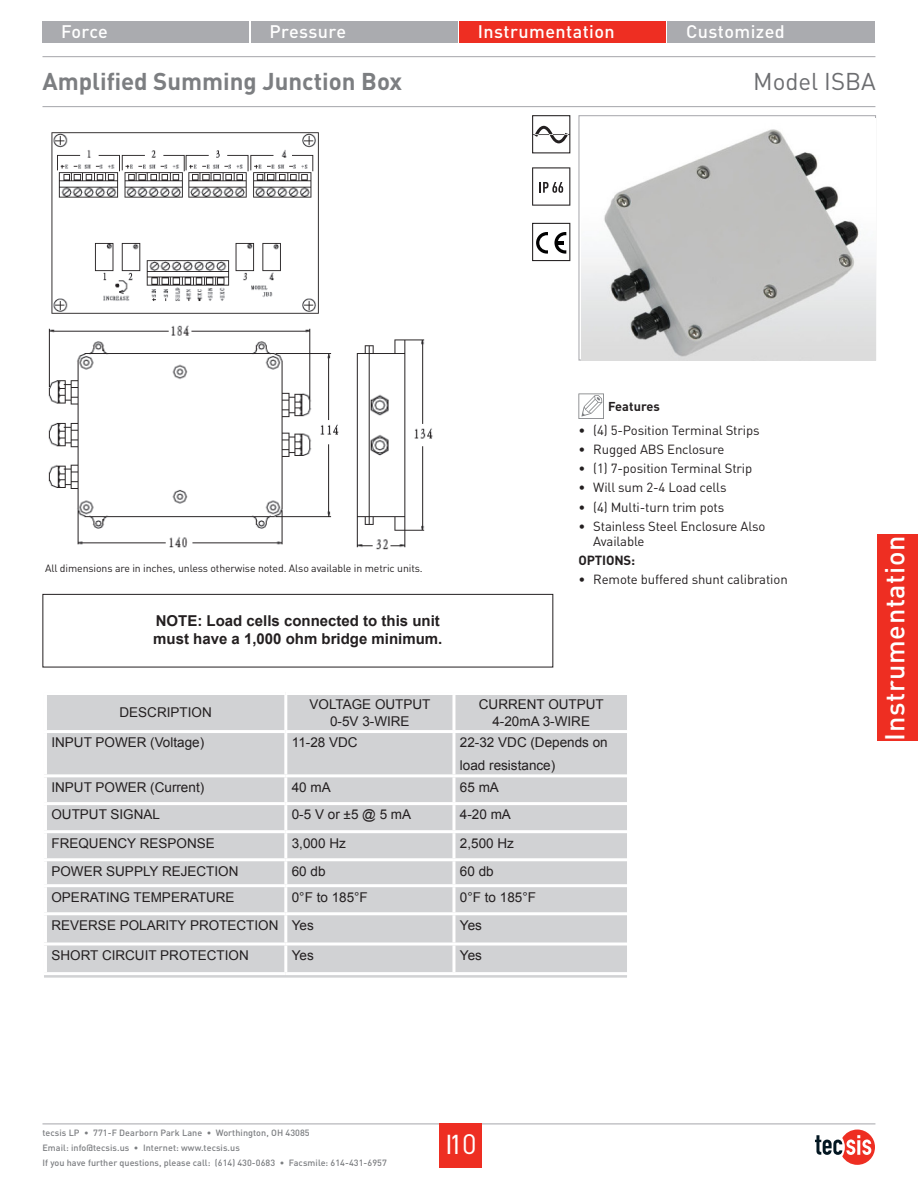
<style>
.page{position:relative;width:918px;height:1188px;background:#fff}
.page>*{position:absolute;margin:0;border:0;box-sizing:border-box;transform-origin:0 0}
.t1{font:500 27px "DIN";letter-spacing:.025em;color:#fff}
.t2{font:500 27px "DIN Cond";color:#fff}
.t3{font:700 24px "DIN";color:#7c7e81}
.t4{font:24px "DIN";color:#6c6d70}
.t5{font:500 18px "DIN";letter-spacing:.025em;color:#fff}
.t6{font:700 15px "Arial";color:#231f20}
.t7{font:13.5px/16.2px "Arial";color:#231f20;text-align:center}
.Absatzformat_1{font:13.2px/15px "DIN";letter-spacing:-.01em;color:#231f20}
.Absatzformat_1-2{font:700 13.2px "DIN";letter-spacing:-.01em;color:#231f20}
.t8{font:700 12.75px "DIN";letter-spacing:.005em;color:#231f20}
.t9{font:10.5px "DIN";letter-spacing:-.01em;color:#231f20}
.t10{font:500 9px/15px "DIN";letter-spacing:.005em;color:#7c7e81}
.s1{font-family:"DIN";font-weight:400;font-size:27.75px}
</style>
<div class="page">
<hr style="left:42px;top:106px;width:833px;height:1px;background:#aaabaf">
<hr style="left:42px;top:56px;width:833px;height:1px;background:#aaabaf">
<div style="left:42px;top:21px;width:207px;height:22px;background:#aaabaf"></div>
<div style="left:251px;top:21px;width:206px;height:22px;background:#aaabaf"></div>
<div style="left:459px;top:21px;width:207px;height:22px;background:#ee2e22"></div>
<div style="left:668px;top:21px;width:207px;height:22px;background:#aaabaf"></div>
<hr style="left:42px;top:1123px;width:833px;height:1px;background:#aaabaf">
<div style="left:439px;top:1123px;width:43px;height:45px;background:#ee2e22"></div>
<div style="left:878px;top:534px;width:40px;height:207px;background:#ee2e22"></div>
<svg style="left:815px;top:1130px;width:60px;height:35px"></svg>
<svg style="left:578px;top:393px;width:26px;height:26px"></svg>
<div style="left:578px;top:115px;width:298px;height:246px;background:#fff;border:1px solid #aaabaf"></div>
<div style="left:532px;top:115px;width:38px;height:38px;border:1px solid #231f20"></div>
<svg style="left:533px;top:126px;width:37px;height:18px"></svg>
<svg style="left:532px;top:167px;width:38px;height:39px"></svg>
<div style="left:532px;top:223px;width:38px;height:38px;border:1px solid #231f20"></div>
<svg style="left:536px;top:232px;width:12px;height:22px"></svg>
<svg style="left:554px;top:232px;width:12px;height:22px"></svg>
<img style="left:51px;top:132px;width:268px;height:182px">
<img style="left:48px;top:325px;width:385px;height:225px">
<div style="left:42px;top:594px;width:511px;height:73px;border:1px solid #231f20"></div>
<div style="left:42px;top:691px;width:587px;height:288px;background:#d1d2d4"></div>
<hr style="left:44px;top:692px;width:242px;height:3px;background:#fff">
<hr style="left:44px;top:695px;width:3px;height:35px;background:#fff">
<hr style="left:286px;top:692px;width:168px;height:3px;background:#fff">
<hr style="left:284px;top:695px;width:3px;height:35px;background:#fff">
<hr style="left:454px;top:692px;width:176px;height:3px;background:#fff">
<hr style="left:452px;top:695px;width:3px;height:35px;background:#fff">
<hr style="left:44px;top:730px;width:242px;height:3px;background:#fff">
<hr style="left:44px;top:733px;width:3px;height:41px;background:#fff">
<hr style="left:286px;top:730px;width:168px;height:3px;background:#fff">
<hr style="left:284px;top:733px;width:3px;height:41px;background:#fff">
<hr style="left:454px;top:730px;width:176px;height:3px;background:#fff">
<hr style="left:452px;top:733px;width:3px;height:41px;background:#fff">
<hr style="left:44px;top:774px;width:242px;height:3px;background:#fff">
<hr style="left:44px;top:777px;width:3px;height:25px;background:#fff">
<hr style="left:286px;top:774px;width:168px;height:3px;background:#fff">
<hr style="left:284px;top:777px;width:3px;height:25px;background:#fff">
<hr style="left:454px;top:774px;width:176px;height:3px;background:#fff">
<hr style="left:452px;top:777px;width:3px;height:25px;background:#fff">
<hr style="left:44px;top:802px;width:242px;height:3px;background:#fff">
<hr style="left:44px;top:805px;width:3px;height:25px;background:#fff">
<hr style="left:286px;top:802px;width:168px;height:3px;background:#fff">
<hr style="left:284px;top:805px;width:3px;height:25px;background:#fff">
<hr style="left:454px;top:802px;width:176px;height:3px;background:#fff">
<hr style="left:452px;top:805px;width:3px;height:25px;background:#fff">
<hr style="left:44px;top:830px;width:242px;height:3px;background:#fff">
<hr style="left:44px;top:833px;width:3px;height:25px;background:#fff">
<hr style="left:286px;top:830px;width:168px;height:3px;background:#fff">
<hr style="left:284px;top:833px;width:3px;height:25px;background:#fff">
<hr style="left:454px;top:830px;width:176px;height:3px;background:#fff">
<hr style="left:452px;top:833px;width:3px;height:25px;background:#fff">
<hr style="left:44px;top:858px;width:242px;height:3px;background:#fff">
<hr style="left:44px;top:861px;width:3px;height:23px;background:#fff">
<hr style="left:286px;top:858px;width:168px;height:3px;background:#fff">
<hr style="left:284px;top:861px;width:3px;height:23px;background:#fff">
<hr style="left:454px;top:858px;width:176px;height:3px;background:#fff">
<hr style="left:452px;top:861px;width:3px;height:23px;background:#fff">
<hr style="left:44px;top:884px;width:242px;height:3px;background:#fff">
<hr style="left:44px;top:887px;width:3px;height:25px;background:#fff">
<hr style="left:286px;top:884px;width:168px;height:3px;background:#fff">
<hr style="left:284px;top:887px;width:3px;height:25px;background:#fff">
<hr style="left:454px;top:884px;width:176px;height:3px;background:#fff">
<hr style="left:452px;top:887px;width:3px;height:25px;background:#fff">
<hr style="left:44px;top:912px;width:242px;height:3px;background:#fff">
<hr style="left:44px;top:915px;width:3px;height:28px;background:#fff">
<hr style="left:286px;top:912px;width:168px;height:3px;background:#fff">
<hr style="left:284px;top:915px;width:3px;height:28px;background:#fff">
<hr style="left:454px;top:912px;width:176px;height:3px;background:#fff">
<hr style="left:452px;top:915px;width:3px;height:28px;background:#fff">
<hr style="left:44px;top:943px;width:242px;height:3px;background:#fff">
<hr style="left:44px;top:946px;width:3px;height:26px;background:#fff">
<hr style="left:286px;top:943px;width:168px;height:3px;background:#fff">
<hr style="left:284px;top:946px;width:3px;height:26px;background:#fff">
<hr style="left:454px;top:943px;width:176px;height:3px;background:#fff">
<hr style="left:452px;top:946px;width:3px;height:26px;background:#fff">
<hr style="left:44px;top:972px;width:242px;height:3px;background:#fff">
<hr style="left:286px;top:972px;width:168px;height:3px;background:#fff">
<hr style="left:454px;top:972px;width:176px;height:3px;background:#fff">
<div style="left:41px;top:689px;width:589px;height:292px;border:3px solid #fff"></div>
<img style="left:581px;top:119px;width:294px;height:242px">
<p class="t5" style="left:61px;top:21px;width:48px">Force</p>
<p class="t5" style="left:269px;top:21px;width:78px">Pressure</p>
<p class="t5" style="left:478px;top:21px;width:139px">Instrumentation</p>
<p class="t5" style="left:686px;top:21px;width:100px">Customized</p>
<p class="t3" style="left:43px;top:67px;width:361px">Amplified Summing Junction Box</p>
<p class="t4" style="left:753px;top:67px;width:124px">Model ISBA</p>
<p class="t9" style="left:45px;top:562px;width:379px">All dimensions are in inches, unless otherwise noted. Also available in metric units.</p>
<p class="t6" style="left:156px;top:611px;width:286px">NOTE: Load cells connected to this unit</p>
<p class="t6" style="left:153px;top:629px;width:291px">must have a 1,000 ohm bridge minimum.</p>
<p class="t7" style="left:120px;top:705px;width:94px">DESCRIPTION</p>
<p class="t7" style="left:310px;top:697px;width:123px">VOLTAGE OUTPUT</p>
<p class="t7" style="left:330px;top:713px;width:81px">0-5V 3-WIRE</p>
<p class="t8" style="left:608px;top:399px;width:53px">Features</p>
<p class="Absatzformat_1" style="left:578px;top:422px;width:183px">• (4) 5-Position Terminal Strips</p>
<p class="Absatzformat_1" style="left:578px;top:442px;width:147px">• Rugged ABS Enclosure</p>
<p class="Absatzformat_1" style="left:578px;top:461px;width:175px">• (1) 7-position Terminal Strip</p>
<p class="Absatzformat_1" style="left:578px;top:480px;width:150px">• Will sum 2-4 Load cells</p>
<p class="Absatzformat_1" style="left:578px;top:499px;width:147px">• (4) Multi-turn trim pots</p>
<p class="Absatzformat_1" style="left:593px;top:519px;width:174px;text-indent:-15px">• Stainless Steel Enclosure Also<br>Available</p>
<p class="Absatzformat_1-2" style="left:578px;top:552px;width:58px">OPTIONS:</p>
<p class="Absatzformat_1" style="left:578px;top:572px;width:211px">• Remote buffered shunt calibration</p>
<p class="t7" style="left:479px;top:697px;width:127px">CURRENT OUTPUT<br>4-20mA 3-WIRE</p>
<p class="t7" style="left:51px;top:735px;width:154px">INPUT POWER (Voltage)</p>
<p class="t7" style="left:292px;top:735px;width:67px">11-28 VDC</p>
<p class="t7" style="left:460px;top:732px;width:149px;line-height:22.5px;text-align:left">22-32 VDC (Depends on load resistance)</p>
<p class="t7" style="left:51px;top:779px;width:154px">INPUT POWER (Current)</p>
<p class="t7" style="left:292px;top:779px;width:41px">40 mA</p>
<p class="t7" style="left:460px;top:779px;width:41px">65 mA</p>
<p class="t7" style="left:51px;top:807px;width:110px">OUTPUT SIGNAL</p>
<p class="t7" style="left:292px;top:807px;width:121px">0-5 V or ±5 @ 5 mA</p>
<p class="t7" style="left:460px;top:807px;width:53px">4-20 mA</p>
<p class="t7" style="left:51px;top:835px;width:165px">FREQUENCY RESPONSE</p>
<p class="t7" style="left:292px;top:835px;width:56px">3,000 Hz</p>
<p class="t7" style="left:460px;top:835px;width:56px">2,500 Hz</p>
<p class="t7" style="left:51px;top:863px;width:189px">POWER SUPPLY REJECTION</p>
<p class="t7" style="left:292px;top:863px;width:35px">60 db</p>
<p class="t7" style="left:460px;top:863px;width:35px">60 db</p>
<p class="t7" style="left:51px;top:889px;width:185px">OPERATING TEMPERATURE</p>
<p class="t7" style="left:292px;top:889px;width:78px">0°F to 185°F</p>
<p class="t7" style="left:460px;top:889px;width:78px">0°F to 185°F</p>
<p class="t7" style="left:51px;top:917px;width:229px">REVERSE POLARITY PROTECTION</p>
<p class="t7" style="left:292px;top:917px;width:24px">Yes</p>
<p class="t7" style="left:460px;top:917px;width:24px">Yes</p>
<p class="t7" style="left:51px;top:947px;width:199px">SHORT CIRCUIT PROTECTION</p>
<p class="t7" style="left:292px;top:947px;width:24px">Yes</p>
<p class="t7" style="left:460px;top:947px;width:24px">Yes</p>
<p class="t10" style="left:42px;top:1125px;width:346px">tecsis LP • 771-F Dearborn Park Lane • Worthington, OH 43085<br>Email: info@tecsis.us • Internet: www.tecsis.us<br>If you have further questions, please call: (614) 430-0683 • Facsmile: 614-431-6957</p>
<p class="t2" style="left:446px;top:1128px;width:32px">I1<span class="s1">0</span></p>
<p class="t1" style="left:879px;top:741px;width:207px;rotate:-90deg">Instrumentation</p>
</div>
